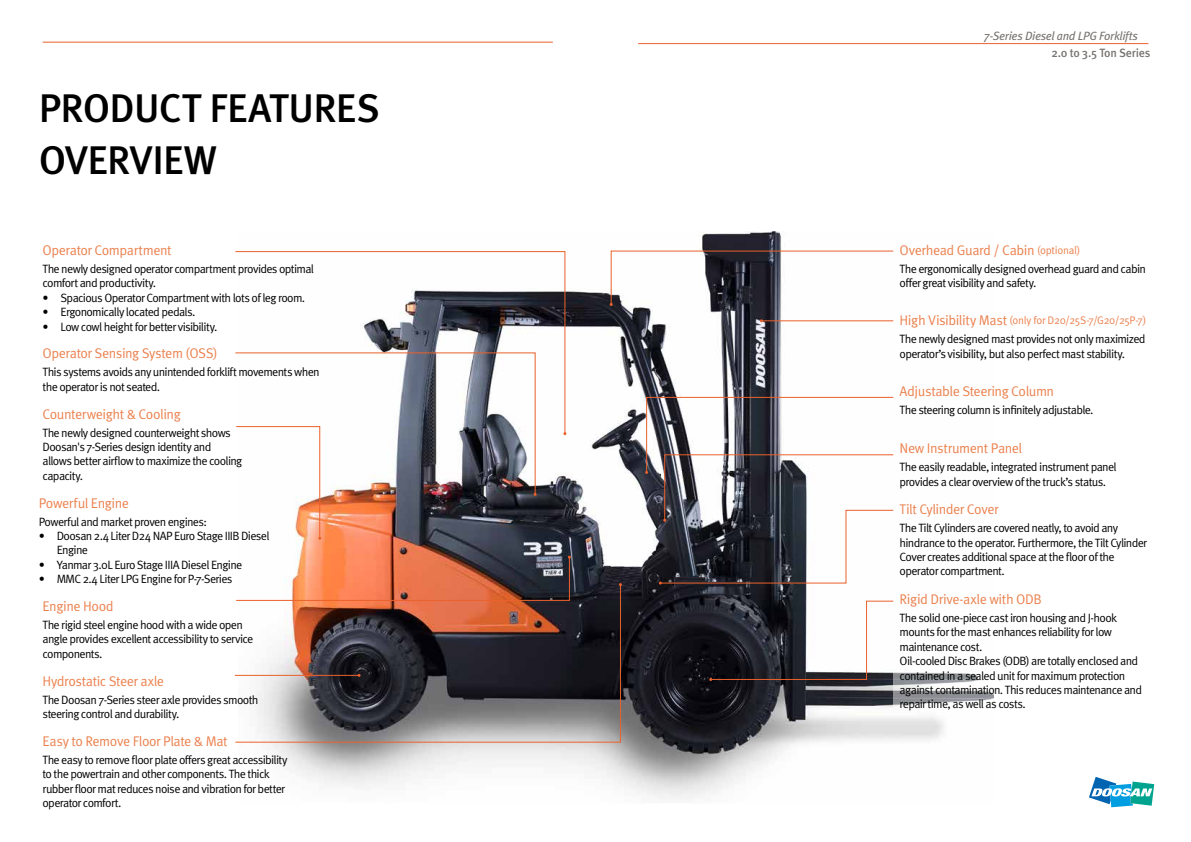
<style>
.page{position:relative;width:1191px;height:842px;background:#fff}
.page>*{position:absolute;margin:0;border:0;box-sizing:border-box;transform-origin:0 0}
.t1{font:500 40px/52px "Meta Pro";letter-spacing:-.02em;color:#000}
.t2{font:14px "Meta Pro";letter-spacing:-.03em;color:#eb814e}
.t3{font:12px/14.4px "Meta Pro";letter-spacing:-.06em;color:#000}
.t4{font:italic 12px "Meta Pro";letter-spacing:-.03em;color:#787471}
.t5{font:500 12px "Meta Pro";letter-spacing:-.025em;color:#787471}
.t6{font:11px "Meta Pro";letter-spacing:-.035em;color:#eb814e}
.s1{font-size:11px}
.s2{font-size:14px}
</style>
<div class="page">
<img style="left:264px;top:231px;width:680px;height:568px">
<svg style="left:235px;top:251px;width:330px;height:183px"></svg>
<svg style="left:235px;top:352px;width:301px;height:143px"></svg>
<svg style="left:235px;top:426px;width:86px;height:114px"></svg>
<svg style="left:264px;top:556px;width:307px;height:28px;background:#b87861"></svg>
<svg style="left:235px;top:584px;width:386px;height:159px;background:#796461"></svg>
<svg style="left:609px;top:250px;width:285px;height:56px"></svg>
<hr style="left:761px;top:320px;width:132px;height:1px;background:#eb612b">
<hr style="left:235px;top:675px;width:124px;height:1px;background:#eb612b">
<svg style="left:645px;top:397px;width:249px;height:187px"></svg>
<svg style="left:709px;top:600px;width:185px;height:81px"></svg>
<svg style="left:893px;top:672px;width:101px;height:37px"></svg>
<hr style="left:638px;top:43px;width:510px;height:1px;background:#eb612b">
<hr style="left:43px;top:42px;width:509px;height:1px;background:#eb612b">
<svg style="left:1089px;top:777px;width:65px;height:30px"></svg>
<h1 class="t1" style="left:39px;top:83px;width:343px">PRODUCT FEATURES<br>OVERVIEW</h1>
<p class="t2" style="left:43px;top:241px;width:131px">Operator Compartment</p>
<p class="t3" style="left:43px;top:262px;width:273px">The newly designed operator compartment provides optimal comfort and productivity.</p>
<p class="t3" style="left:43px;top:291px;width:264px">• Spacious Operator Compartment with lots of leg room.</p>
<p class="t3" style="left:43px;top:305px;width:155px">• Ergonomically located pedals.</p>
<p class="t3" style="left:43px;top:320px;width:176px">• Low cowl height for better visibility.</p>
<p class="t2" style="left:43px;top:345px;width:177px">Operator Sensing System (OSS)</p>
<p class="t3" style="left:43px;top:365px;width:279px">This systems avoids any unintended forklift movements when the operator is not seated.</p>
<p class="t2" style="left:43px;top:405px;width:140px">Counterweight &amp; Cooling</p>
<p class="t3" style="left:43px;top:426px;width:201px">The newly designed counterweight shows Doosan's 7-Series design identity and allows better airflow to maximize the cooling capacity.</p>
<p class="t2" style="left:39px;top:494px;width:92px">Powerful Engine</p>
<p class="t3" style="left:39px;top:515px;width:170px">Powerful and market proven engines:</p>
<p class="t3" style="left:57px;top:529px;width:214px;text-indent:-18px">• Doosan 2.4 Liter D24 NAP Euro Stage IIIB Diesel<br>Engine</p>
<p class="t3" style="left:39px;top:558px;width:205px">• Yanmar 3.0L Euro Stage IIIA Diesel Engine</p>
<p class="t3" style="left:39px;top:572px;width:195px">• MMC 2.4 Liter LPG Engine for P-7-Series</p>
<p class="t2" style="left:43px;top:597px;width:73px">Engine Hood</p>
<p class="t3" style="left:43px;top:618px;width:212px">The rigid steel engine hood with a wide open angle provides excellent accessibility to service components.</p>
<p class="t2" style="left:43px;top:672px;width:123px">Hydrostatic Steer axle</p>
<p class="t3" style="left:43px;top:693px;width:217px">The Doosan 7-Series steer axle provides smooth steering control and durability.</p>
<p class="t2" style="left:43px;top:732px;width:187px">Easy to Remove Floor Plate &amp; Mat</p>
<p class="t3" style="left:43px;top:753px;width:247px">The easy to remove floor plate offers great accessibility to the powertrain and other components. The thick rubber floor mat reduces noise and vibration for better operator comfort.</p>
<p class="t4" style="left:983px;top:28px;width:156px">7-Series Diesel and LPG Forklifts</p>
<p class="t5" style="left:1051px;top:46px;width:101px">2.0 to 3.5 Ton Series</p>
<p class="t2" style="left:899px;top:241px;width:182px">Overhead Guard / Cabin <span class="s1">(optional)</span></p>
<p class="t3" style="left:899px;top:262px;width:248px">The ergonomically designed overhead guard and cabin offer great visibility and safety.</p>
<p class="t6" style="left:899px;top:313px;width:248px"><span class="s2">High Visibility Mast</span> (only for D20/25S-7/G20/25P-7)</p>
<p class="t3" style="left:899px;top:332px;width:247px">The newly designed mast provides not only maximized operator’s visibility, but also perfect mast stability.</p>
<p class="t2" style="left:899px;top:382px;width:156px">Adjustable Steering Column</p>
<p class="t3" style="left:899px;top:403px;width:195px">The steering column is infinitely adjustable.</p>
<p class="t2" style="left:899px;top:439px;width:124px">New Instrument Panel</p>
<p class="t3" style="left:899px;top:460px;width:218px">The easily readable, integrated instrument panel provides a clear overview of the truck’s status.</p>
<p class="t2" style="left:899px;top:500px;width:100px">Tilt Cylinder Cover</p>
<p class="t3" style="left:899px;top:521px;width:249px">The Tilt Cylinders are covered neatly, to avoid any hindrance to the operator. Furthermore, the Tilt Cylinder Cover creates additional space at the floor of the operator compartment.</p>
<p class="t2" style="left:899px;top:590px;width:144px">Rigid Drive-axle with ODB</p>
<p class="t3" style="left:899px;top:611px;width:244px">The solid one-piece cast iron housing and J-hook mounts for the mast enhances reliability for low maintenance cost.<br>Oil-cooled Disc Brakes (ODB) are totally enclosed and contained in a sealed unit for maximum protection against contamination. This reduces maintenance and repair time, as well as costs.</p>
</div>
